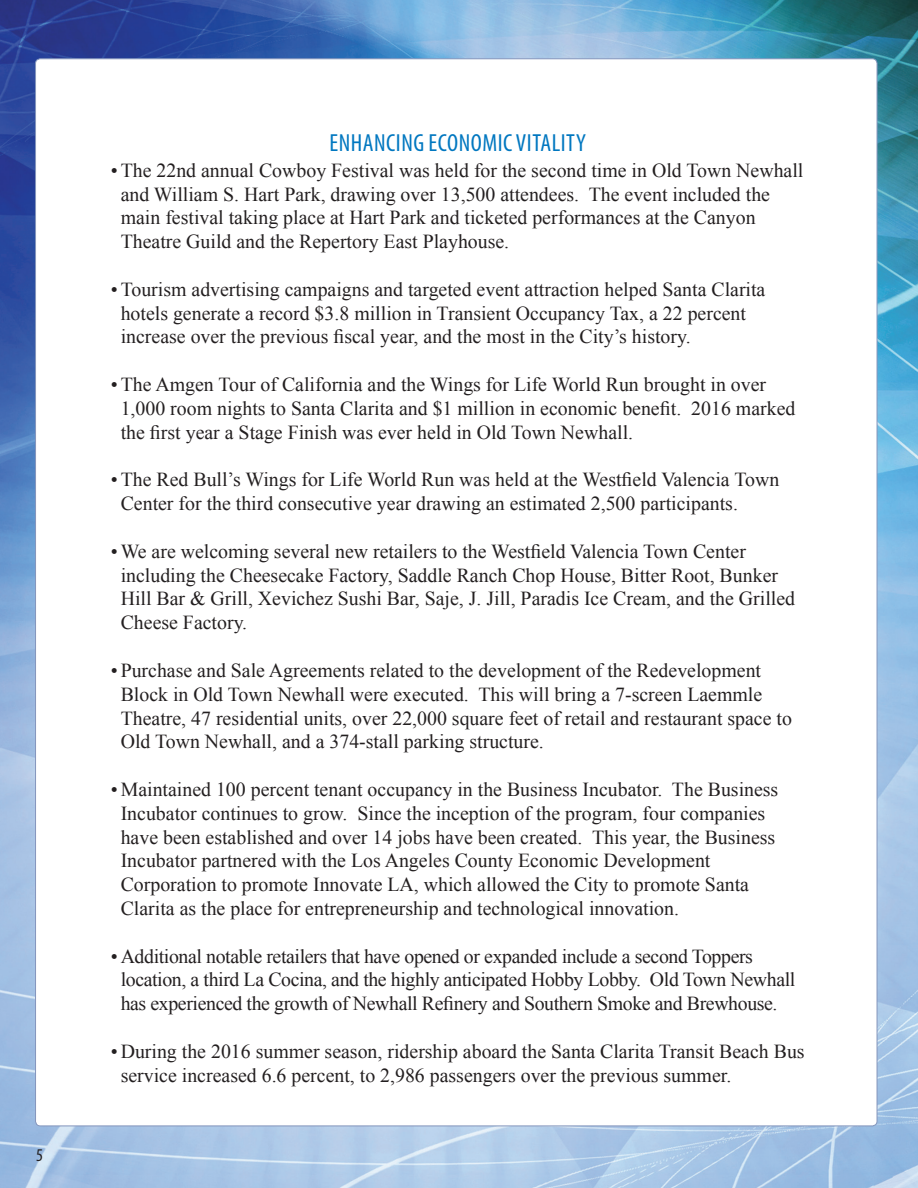
<style>
.page{position:relative;width:918px;height:1188px;background:#fff}
.page>*{position:absolute;margin:0;border:0;box-sizing:border-box;transform-origin:0 0}
.t1{font:condensed 24.75px "Myriad Pro";letter-spacing:.02em;color:#0077c0}
.t2{font:19.8px/23.9px "Times New Roman";color:#231f20}
.t3{font:19.8px/23.9px "Times New Roman";letter-spacing:-.02em;color:#231f20}
.t4{font:condensed 18px "Myriad Pro";color:#231f20}
</style>
<div class="page">
<img style="left:0;top:0;width:918px;height:1188px">
<div style="left:36px;top:59px;width:841px;height:1067px;background:#fff;border-radius:5px"></div>
<p class="t4" style="left:36px;top:1144px;width:8px">5</p>
<p class="t1" style="left:330px;top:127px;width:258px">ENHANCING ECONOMIC VITALITY</p>
<p class="t2" style="left:121px;top:158px;width:684px;text-indent:-10px">• The 22nd annual Cowboy Festival was held for the second time in Old Town Newhall and William S. Hart Park, drawing over 13,500 attendees. The event included the main festival taking place at Hart Park and ticketed performances at the Canyon Theatre Guild and the Repertory East Playhouse.</p>
<p class="t2" style="left:121px;top:277px;width:646px;text-indent:-10px">•Tourism advertising campaigns and targeted event attraction helped Santa Clarita hotels generate a record $3.8 million in Transient Occupancy Tax, a 22 percent increase over the previous fiscal year, and the most in the City’s history.</p>
<p class="t2" style="left:121px;top:372px;width:676px;text-indent:-10px">•The Amgen Tour of California and the Wings for Life World Run brought in over<br>1,000 room nights to Santa Clarita and $1 million in economic benefit. 2016 marked the first year a Stage Finish was ever held in Old Town Newhall.</p>
<p class="t2" style="left:121px;top:468px;width:660px;text-indent:-10px">• The Red Bull’s Wings for Life World Run was held at the Westfield Valencia Town<br>Center for the third consecutive year drawing an estimated 2,500 participants.</p>
<p class="t2" style="left:121px;top:539px;width:676px;text-indent:-10px">• We are welcoming several new retailers to the Westfield Valencia Town Center including the Cheesecake Factory, Saddle Ranch Chop House, Bitter Root, Bunker Hill Bar &amp; Grill, Xevichez Sushi Bar, Saje, J. Jill, Paradis Ice Cream, and the Grilled Cheese Factory.</p>
<p class="t2" style="left:121px;top:658px;width:673px;text-indent:-10px">• Purchase and Sale Agreements related to the development of the Redevelopment Block in Old Town Newhall were executed. This will bring a 7-screen Laemmle Theatre, 47 residential units, over 22,000 square feet of retail and restaurant space to Old Town Newhall, and a 374-stall parking structure.</p>
<p class="t2" style="left:121px;top:777px;width:659px;text-indent:-10px">• Maintained 100 percent tenant occupancy in the Business Incubator. The Business Incubator continues to grow. Since the inception of the program, four companies have been established and over 14 jobs have been created. This year, the Business Incubator partnered with the Los Angeles County Economic Development Corporation to promote Innovate LA, which allowed the City to promote Santa Clarita as the place for entrepreneurship and technological innovation.</p>
<p class="t3" style="left:121px;top:944px;width:676px;text-indent:-10px">• Additional notable retailers that have opened or expanded include a second Toppers location, a third La Cocina, and the highly anticipated Hobby Lobby. Old Town Newhall has experienced the growth of Newhall Refinery and Southern Smoke and Brewhouse.</p>
<p class="t2" style="left:121px;top:1039px;width:685px;text-indent:-10px">• During the 2016 summer season, ridership aboard the Santa Clarita Transit Beach Bus service increased 6.6 percent, to 2,986 passengers over the previous summer.</p>
</div>
